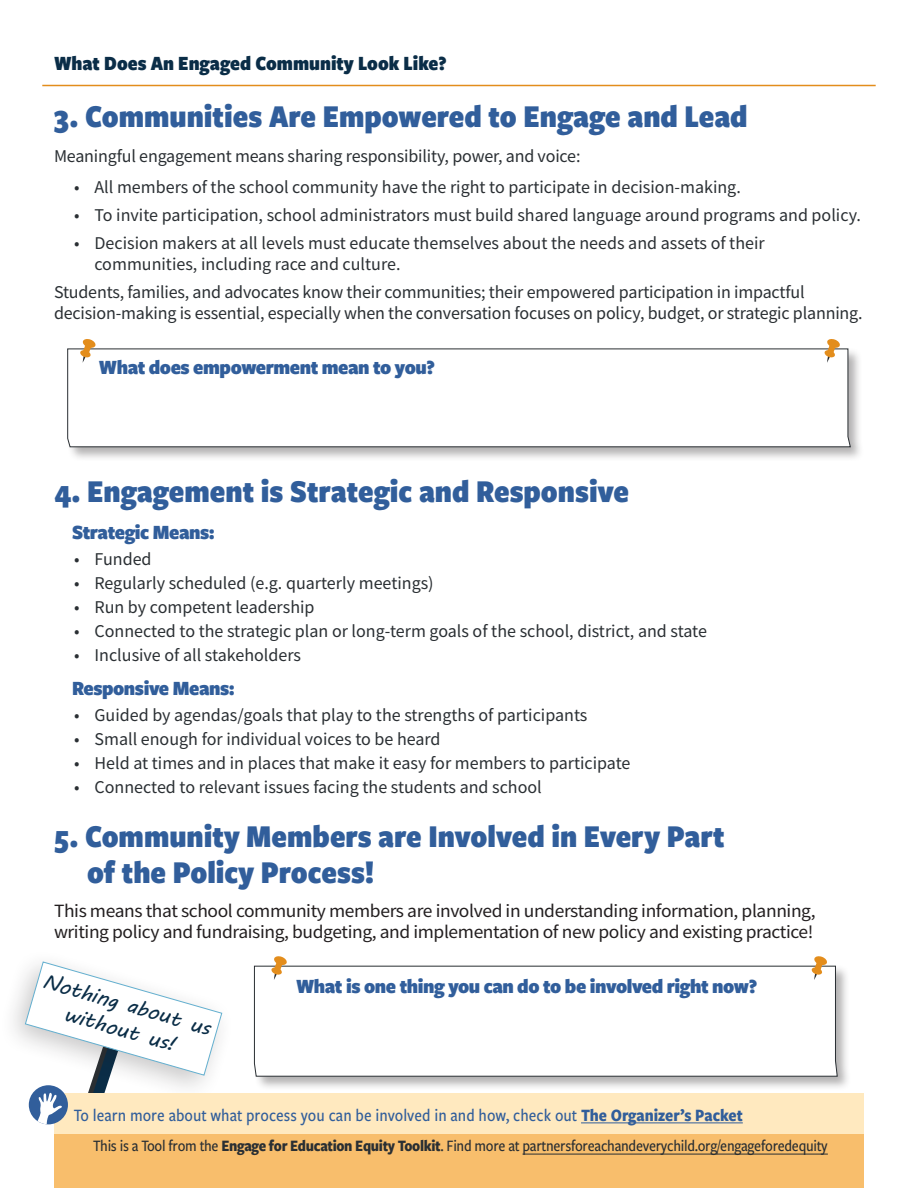
<style>
.page{position:relative;width:918px;height:1188px;background:#fff}
.page>*{position:absolute;margin:0;border:0;box-sizing:border-box;transform-origin:0 0}
.Header_2{font:900 33px/36px "Freight Sans Cnd Pro";color:#315e9b}
.t1{font:900 21px "Freight Sans Cnd Pro";letter-spacing:-.02em;color:#315e9b;scale:1.04 1}
.Header_2-2{font:900 21px "Freight Sans Cnd Pro";color:#0a2d47}
.t2{font:21px "MV Boli";color:#0a2d47;scale:1.04 1}
.t3{font:18.75px/21px "Source Sans Pro";letter-spacing:-.02em;color:#231f20;scale:1.04 1}
.Para_Text{font:18px/21px "Source Sans Pro";color:#2a2f33}
.Text_Box_Para_1{font:500 18px "Freight Sans Cnd Pro";color:#315e9b}
.t4{font:500 16.5px "Freight Sans Cnd Pro";letter-spacing:-.02em;color:#2a2f33}
.s1{font-weight:700}
</style>
<div class="page">
<div style="left:54px;top:1134px;width:810px;height:54px;background:#f8be6c"></div>
<div style="left:66px;top:347px;width:799px;height:115px;background:#231f20;opacity:.35"></div>
<svg style="left:67px;top:349px;width:784px;height:98px"></svg>
<svg style="left:824px;top:339px;width:16px;height:24px"></svg>
<svg style="left:80px;top:339px;width:16px;height:24px"></svg>
<div style="left:253px;top:964px;width:599px;height:127px;background:#231f20;opacity:.35"></div>
<svg style="left:254px;top:966px;width:584px;height:111px"></svg>
<svg style="left:811px;top:956px;width:17px;height:24px"></svg>
<svg style="left:271px;top:956px;width:16px;height:24px"></svg>
<div style="left:54px;top:1094px;width:810px;height:40px;background:#ffe9bf"></div>
<hr style="left:581px;top:1123px;width:162px;height:1px;background:#315e9b">
<svg style="left:25px;top:962px;width:197px;height:162px"></svg>
<hr style="left:42px;top:85px;width:834px;height:1px;background:#e38d1c">
<hr style="left:523px;top:1154px;width:305px;height:1px;background:#2a2f33">
<p class="Header_2-2" style="left:54px;top:48px;width:394px">What Does An Engaged Community Look Like?</p>
<p class="Header_2" style="left:54px;top:97px;width:695px">3. Communities Are Empowered to Engage and Lead</p>
<p class="Para_Text" style="left:54px;top:145px;width:528px">Meaningful engagement means sharing responsibility, power, and voice:</p>
<p class="Para_Text" style="left:74px;top:177px;width:668px">• All members of the school community have the right to participate in decision-making.</p>
<p class="Para_Text" style="left:74px;top:205px;width:788px">• To invite participation, school administrators must build shared language around programs and policy.</p>
<p class="Para_Text" style="left:94px;top:232px;width:672px;text-indent:-20px">• Decision makers at all levels must educate themselves about the needs and assets of their communities, including race and culture.</p>
<p class="Para_Text" style="left:54px;top:281px;width:810px">Students, families, and advocates know their communities; their empowered participation in impactful decision-making is essential, especially when the conversation focuses on policy, budget, or strategic planning.</p>
<p class="t1" style="left:99px;top:353px;width:325px">What does empowerment mean to you?</p>
<p class="Header_2" style="left:54px;top:472px;width:577px">4. Engagement is Strategic and Responsive</p>
<p class="t1" style="left:72px;top:518px;width:139px">Strategic Means:</p>
<p class="Para_Text" style="left:74px;top:548px;width:79px">• Funded</p>
<p class="Para_Text" style="left:74px;top:572px;width:361px">• Regularly scheduled (e.g. quarterly meetings)</p>
<p class="Para_Text" style="left:74px;top:596px;width:242px">• Run by competent leadership</p>
<p class="Para_Text" style="left:74px;top:620px;width:634px">• Connected to the strategic plan or long-term goals of the school, district, and state</p>
<p class="Para_Text" style="left:74px;top:644px;width:228px">• Inclusive of all stakeholders</p>
<p class="t1" style="left:72px;top:674px;width:158px">Responsive Means:</p>
<p class="Para_Text" style="left:74px;top:704px;width:515px">• Guided by agendas/goals that play to the strengths of participants</p>
<p class="Para_Text" style="left:74px;top:728px;width:368px">• Small enough for individual voices to be heard</p>
<p class="Para_Text" style="left:74px;top:752px;width:558px">• Held at times and in places that make it easy for members to participate</p>
<p class="Para_Text" style="left:74px;top:776px;width:469px">• Connected to relevant issues facing the students and school</p>
<p class="Header_2" style="left:87px;top:817px;width:639px;text-indent:-33px">5. Community Members are Involved in Every Part of the Policy Process!</p>
<p class="t3" style="left:54px;top:900px;width:734px">This means that school community members are involved in understanding information, planning, writing policy and fundraising, budgeting, and implementation of new policy and existing practice!</p>
<p class="t2" style="left:47px;top:967px;width:168px;rotate:16deg">Nothing about us</p>
<p class="t1" style="left:296px;top:971px;width:445px">What is one thing you can do to be involved right now?</p>
<p class="t2" style="left:68px;top:999px;width:113px;rotate:16deg">without us!</p>
<p class="Text_Box_Para_1" style="left:74px;top:1103px;width:670px">To learn more about what process you can be involved in and how, check out <span class="s1">The Organizer’s Packet</span></p>
<p class="t4" style="left:93px;top:1134px;width:736px">This is a Tool from the <span class="s1">Engage for Education Equity Toolkit</span>. Find more at partnersforeachandeverychild.org/engageforedequity</p>
</div>
